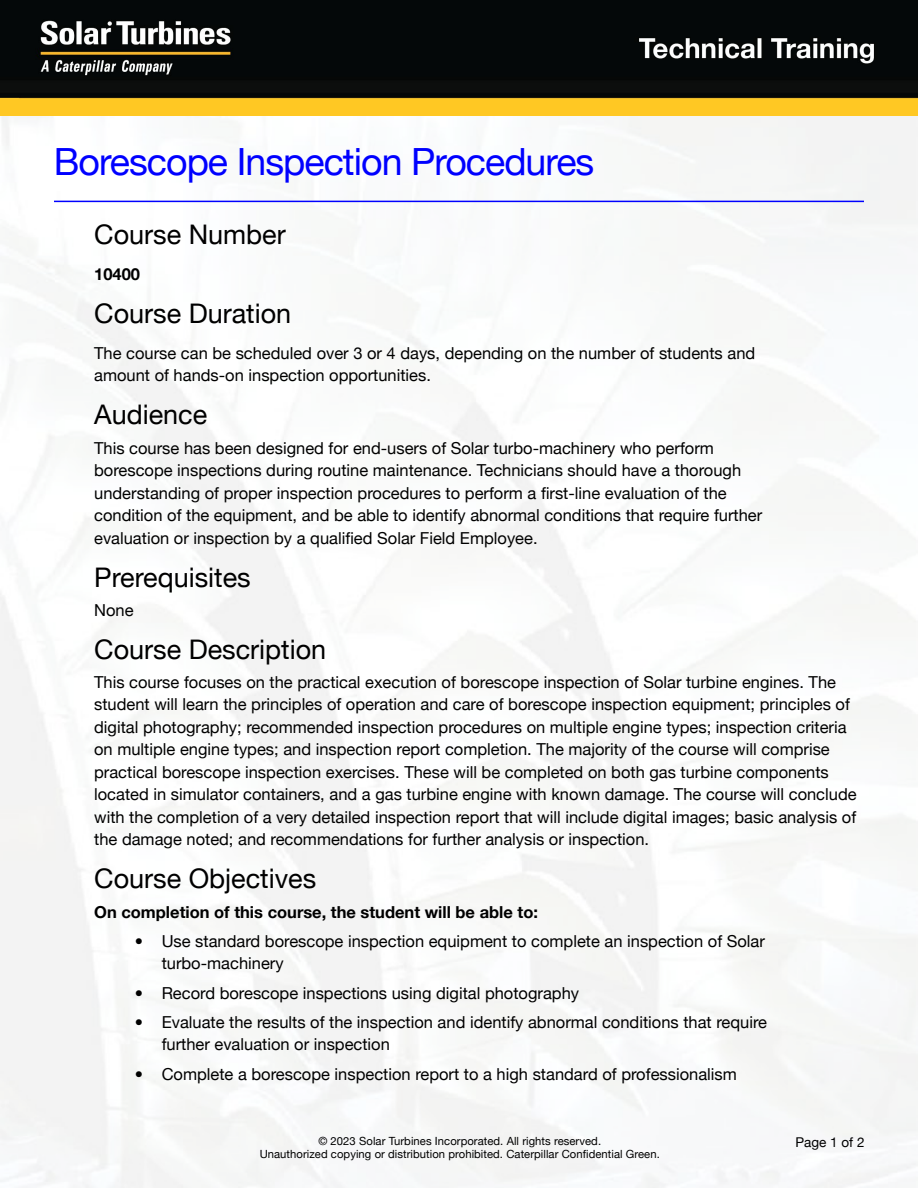
<style>
.page{position:relative;width:918px;height:1188px;background:#fff}
.page>*{position:absolute;margin:0;border:0;box-sizing:border-box;transform-origin:0 0}
.HS_Student_Activity{font:37.5px "Helvetica Neue";letter-spacing:-.025em;color:#00f}
.H1_Objective_Head_NO{font:27px "Helvetica Neue";color:#000}
.B1_Body_Base_Indent{font:16.5px/22.5px "Helvetica Neue";color:#000}
.B2_Body_Base_Indent{font:16.5px/22.5px "Helvetica Neue";color:#000}
.B1_Body_Base_Indent-2{font:700 16.5px "Helvetica Neue";color:#000}
.B0_Body_Base____0{font:13.5px "Helvetica Neue";color:#000}
.t1{font:11.25px/13.5px "Helvetica Neue";letter-spacing:.005em;color:#000;text-align:center}
</style>
<div class="page">
<img style="left:0;top:0;width:918px;height:116px">
<hr style="left:54px;top:201px;width:810px;height:1px;background:#00f">
<p class="HS_Student_Activity" style="left:54px;top:140px;width:542px">Borescope Inspection Procedures</p>
<p class="H1_Objective_Head_NO" style="left:94px;top:218px;width:193px">Course Number</p>
<p class="B1_Body_Base_Indent-2" style="left:94px;top:264px;width:47px">10400</p>
<p class="H1_Objective_Head_NO" style="left:94px;top:297px;width:199px">Course Duration</p>
<p class="B1_Body_Base_Indent" style="left:94px;top:342px;width:663px">The course can be scheduled over 3 or 4 days, depending on the number of students and amount of hands-on inspection opportunities.</p>
<p class="H1_Objective_Head_NO" style="left:94px;top:399px;width:115px">Audience</p>
<p class="B1_Body_Base_Indent" style="left:94px;top:436px;width:670px">This course has been designed for end-users of Solar turbo-machinery who perform borescope inspections during routine maintenance. Technicians should have a thorough understanding of proper inspection procedures to perform a first-line evaluation of the condition of the equipment, and be able to identify abnormal conditions that require further evaluation or inspection by a qualified Solar Field Employee.</p>
<p class="H1_Objective_Head_NO" style="left:94px;top:561px;width:158px">Prerequisites</p>
<p class="B1_Body_Base_Indent" style="left:94px;top:598px;width:41px">None</p>
<p class="H1_Objective_Head_NO" style="left:94px;top:633px;width:234px">Course Description</p>
<p class="B1_Body_Base_Indent" style="left:94px;top:671px;width:764px">This course focuses on the practical execution of borescope inspection of Solar turbine engines. The student will learn the principles of operation and care of borescope inspection equipment; principles of digital photography; recommended inspection procedures on multiple engine types; inspection criteria on multiple engine types; and inspection report completion. The majority of the course will comprise practical borescope inspection exercises. These will be completed on both gas turbine components located in simulator containers, and a gas turbine engine with known damage. The course will conclude with the completion of a very detailed inspection report that will include digital images; basic analysis of the damage noted; and recommendations for further analysis or inspection.</p>
<p class="H1_Objective_Head_NO" style="left:94px;top:863px;width:224px">Course Objectives</p>
<p class="B1_Body_Base_Indent-2" style="left:94px;top:902px;width:445px">On completion of this course, the student will be able to:</p>
<p class="B2_Body_Base_Indent" style="left:162px;top:930px;width:605px;text-indent:-27px">• Use standard borescope inspection equipment to complete an inspection of Solar turbo-machinery</p>
<p class="B2_Body_Base_Indent" style="left:135px;top:981px;width:446px">• Record borescope inspections using digital photography</p>
<p class="B2_Body_Base_Indent" style="left:162px;top:1011px;width:607px;text-indent:-27px">• Evaluate the results of the inspection and identify abnormal conditions that require further evaluation or inspection</p>
<p class="B2_Body_Base_Indent" style="left:135px;top:1062px;width:604px">• Complete a borescope inspection report to a high standard of professionalism</p>
<p class="t1" style="left:260px;top:1134px;width:402px">© 2023 Solar Turbines Incorporated. All rights reserved.<br>Unauthorized copying or distribution prohibited. Caterpillar Confidential Green.</p>
<p class="B0_Body_Base____0" style="left:795px;top:1134px;width:71px">Page 1 of 2</p>
</div>
